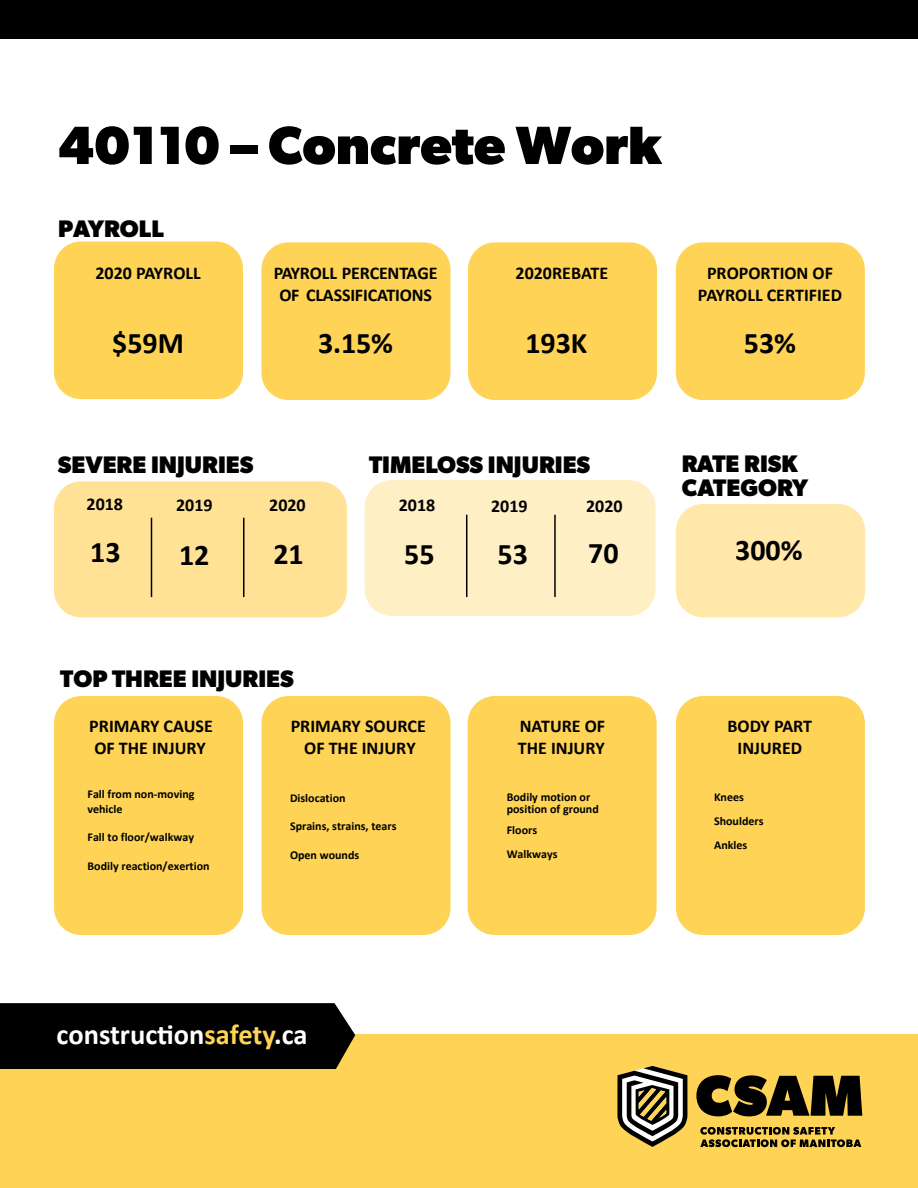
<style>
.page{position:relative;width:918px;height:1188px;background:#fff}
.page>*{position:absolute;margin:0;border:0;box-sizing:border-box;transform-origin:0 0}
.t1{font:700 54px "Gibson";color:#000}
.t2{font:700 30px "Calibri";color:#000}
.t3{font:700 28.5px "Calibri";color:#fff}
.t4{font:700 24px "Gibson";color:#000}
.t5{font:700 18px/21.6px "Calibri";color:#000;text-align:center}
.t6{font:700 12px/24px "Calibri";color:#000}
.s1{font-style:inherit}
.s2{color:#fed356}
</style>
<div class="page">
<div style="left:0;top:1034px;width:918px;height:154px;background:#fed356"></div>
<div style="left:0;top:1003px;width:355px;height:66px;background:#000"></div>
<svg style="left:696px;top:1075px;width:166px;height:41px"></svg>
<svg style="left:700px;top:1127px;width:161px;height:20px"></svg>
<svg style="left:617px;top:1066px;width:70px;height:81px"></svg>
<div style="left:54px;top:242px;width:189px;height:157px;background:#fed356;border-radius:27px"></div>
<div style="left:54px;top:481px;width:293px;height:136px;background:#ffe295;border-radius:27px"></div>
<div style="left:365px;top:480px;width:291px;height:136px;background:#feefc5;border-radius:27px"></div>
<div style="left:0;top:0;width:918px;height:39px;background:#000"></div>
<div style="left:261px;top:242px;width:189px;height:158px;background:#fed356;border-radius:27px"></div>
<div style="left:468px;top:242px;width:189px;height:158px;background:#fed356;border-radius:27px"></div>
<div style="left:676px;top:242px;width:189px;height:158px;background:#fed356;border-radius:27px"></div>
<hr style="left:151px;top:518px;width:1px;height:79px;background:#000">
<hr style="left:243px;top:518px;width:1px;height:79px;background:#000">
<hr style="left:466px;top:515px;width:1px;height:82px;background:#000">
<hr style="left:554px;top:515px;width:2px;height:82px;background:#000">
<div style="left:54px;top:696px;width:189px;height:239px;background:#fed356;border-radius:27px"></div>
<div style="left:262px;top:696px;width:189px;height:239px;background:#fed356;border-radius:27px"></div>
<div style="left:468px;top:696px;width:189px;height:239px;background:#fed356;border-radius:27px"></div>
<div style="left:676px;top:696px;width:189px;height:239px;background:#fed356;border-radius:27px"></div>
<div style="left:676px;top:504px;width:189px;height:113px;background:#ffe8aa;border-radius:27px"></div>
<p class="t1" style="left:58px;top:113px;width:604px">40110 – Concrete Work</p>
<p class="t4" style="left:58px;top:215px;width:107px">PAYROLL</p>
<p class="t5" style="left:96px;top:262px;width:107px">2020 PAYROLL</p>
<p class="t2" style="left:112px;top:322px;width:73px">$59M</p>
<p class="t5" style="left:274px;top:262px;width:165px">PAYROLL PERCENTAGE<br>OF CLASSIFICATIONS</p>
<p class="t2" style="left:318px;top:322px;width:76px">3.15%</p>
<p class="t5" style="left:516px;top:262px;width:94px">2020REBATE</p>
<p class="t2" style="left:525px;top:322px;width:64px">193<span class="s1">K</span></p>
<p class="t4" style="left:58px;top:450px;width:197px">SEVERE INJURIES</p>
<p class="t4" style="left:369px;top:450px;width:223px">TIMELOSS INJURIES</p>
<p class="t5" style="left:698px;top:262px;width:146px">PROPORTION OF<br>PAYROLL CERTIFIED</p>
<p class="t2" style="left:744px;top:322px;width:54px">53%</p>
<p class="t4" style="left:682px;top:449px;width:117px">RATE RISK</p>
<p class="t4" style="left:682px;top:473px;width:128px">CATEGORY</p>
<p class="t5" style="left:87px;top:493px;width:38px">2018</p>
<p class="t5" style="left:176px;top:494px;width:38px">2019</p>
<h2 class="t2" style="left:179px;top:534px;width:32px">12</h2>
<p class="t2" style="left:90px;top:531px;width:32px">13</p>
<p class="t5" style="left:269px;top:494px;width:38px">2020</p>
<p class="t2" style="left:273px;top:533px;width:32px">21</p>
<p class="t4" style="left:60px;top:665px;width:235px">TOP THREE INJURIES</p>
<p class="t5" style="left:399px;top:494px;width:38px">2018</p>
<p class="t5" style="left:491px;top:495px;width:38px">2019</p>
<h2 class="t2" style="left:498px;top:533px;width:32px">53</h2>
<h2 class="t2" style="left:735px;top:529px;width:69px">3<span class="s1">00</span>%</h2>
<p class="t5" style="left:586px;top:495px;width:38px">2020</p>
<p class="t2" style="left:588px;top:532px;width:32px">70</p>
<p class="t2" style="left:404px;top:533px;width:32px">55</p>
<p class="t5" style="left:89px;top:715px;width:125px;text-align:left">PRIMARY CAUSE<br>OF THE INJURY</p>
<p class="t6" style="left:88px;top:787px;width:109px;line-height:14.4px">Fall from non-moving vehicle</p>
<p class="t6" style="left:88px;top:825px;width:108px">Fall to floor/walkway</p>
<p class="t6" style="left:88px;top:854px;width:124px">Bodily reaction/exertion</p>
<p class="t5" style="left:291px;top:715px;width:137px">PRIMARY SOURCE<br>OF THE INJURY</p>
<p class="t6" style="left:290px;top:786px;width:57px">Dislocation</p>
<p class="t6" style="left:290px;top:814px;width:108px">Sprains, strains, tears</p>
<p class="t6" style="left:290px;top:843px;width:71px">Open wounds</p>
<h3 class="t3" style="left:57px;top:1015px;width:253px">construction<span class="s2">safety</span>.ca</h3>
<p class="t5" style="left:518px;top:715px;width:89px;text-align:left">NATURE OF<br>THE INJURY</p>
<p class="t6" style="left:507px;top:791px;width:94px;line-height:12px">Bodily motion or position of ground</p>
<p class="t6" style="left:507px;top:818px;width:52px">Floors<br>Walkways</p>
<p class="t5" style="left:728px;top:715px;width:86px">BODY PART</p>
<p class="t5" style="left:738px;top:737px;width:66px">INJURED</p>
<p class="t6" style="left:714px;top:784px;width:51px">Knees<br>Shoulders<br>Ankles</p>
</div>
